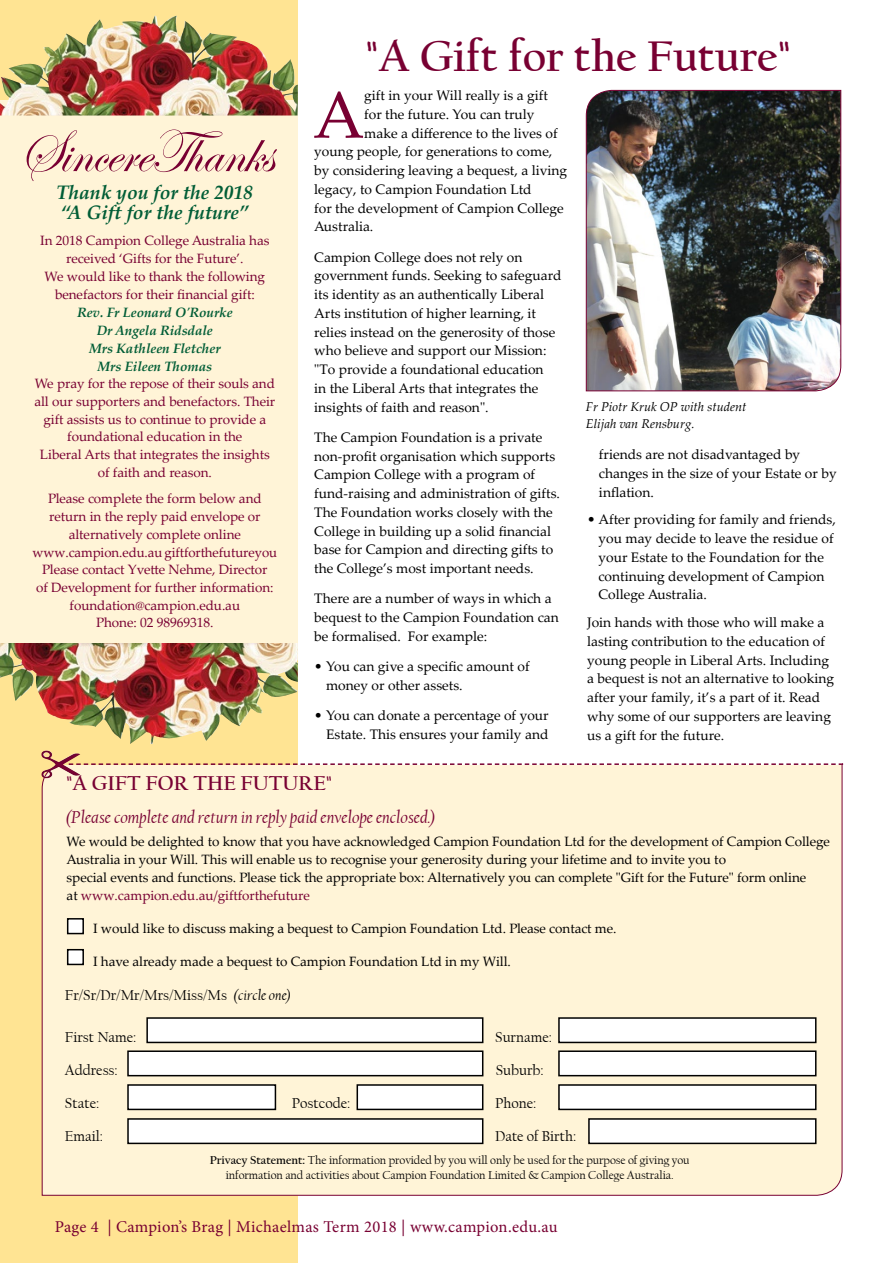
<style>
.page{position:relative;width:885px;height:1263px;background:#fff}
.page>*{position:absolute;margin:0;border:0;box-sizing:border-box;transform-origin:0 0}
.t1{font:66.15px "Palatino Linotype";color:#780032}
.t2{font:61.5px "Edwardian Script ITC";letter-spacing:-.005em;color:#780032;scale:.95 1}
.t3{font:700 45px "Californian FB";color:#780032}
.t4{font:700 21px "Californian FB";color:#780032}
.t5{font:italic 700 19.5px/19.5px "Palatino Linotype";letter-spacing:-.005em;color:#005d36}
.t6{font:italic 18px "Californian FB";color:#780032}
.t7{font:16.5px "Minion Pro";letter-spacing:.015em;color:#780032}
.t8{font:15px "Californian FB";color:#000}
.t9{font:13.8px/18.8px "Palatino Linotype";color:#000}
.t10{font:13.5px/17.7px "Palatino Linotype";letter-spacing:-.005em;color:#780032;text-align:center}
.t11{font:13.5px/18px "Palatino Linotype";letter-spacing:-.005em;color:#000}
.t12{font:italic 700 13.5px/18px "Palatino Linotype";letter-spacing:-.005em;color:#005d36;text-align:center}
.t13{font:italic 12.75px/16.5px "Palatino Linotype";color:#000}
.t14{font:12px/15px "Californian FB";letter-spacing:-.005em;color:#000;text-align:center}
.s1{color:#780032}
.s2{font-style:italic}
.s3{font-weight:700}
</style>
<div class="page">
<div style="left:0;top:0;width:298px;height:1263px;background:#ffe493"></div>
<div style="left:0;top:100px;width:298px;height:548px;background:#fff4d7"></div>
<img style="left:0;top:16px;width:298px;height:100px">
<img style="left:0;top:643px;width:298px;height:101px">
<div style="left:41px;top:765px;width:801px;height:431px;background:#fff4d7"></div>
<div style="left:68px;top:919px;width:15px;height:14px;background:#fff"></div>
<div style="left:67px;top:918px;width:17px;height:16px;border:2px solid #000"></div>
<div style="left:147px;top:1018px;width:335px;height:24px;background:#fff"></div>
<div style="left:146px;top:1017px;width:337px;height:26px;border:2px solid #000"></div>
<div style="left:128px;top:1051px;width:354px;height:25px;background:#fff"></div>
<div style="left:127px;top:1050px;width:356px;height:26px;border:2px solid #000"></div>
<div style="left:128px;top:1085px;width:147px;height:24px;background:#fff"></div>
<div style="left:127px;top:1084px;width:149px;height:26px;border:2px solid #000"></div>
<div style="left:357px;top:1085px;width:125px;height:24px;background:#fff"></div>
<div style="left:356px;top:1084px;width:127px;height:26px;border:2px solid #000"></div>
<div style="left:559px;top:1018px;width:256px;height:24px;background:#fff"></div>
<div style="left:558px;top:1017px;width:258px;height:26px;border:2px solid #000"></div>
<div style="left:559px;top:1051px;width:256px;height:25px;background:#fff"></div>
<div style="left:558px;top:1050px;width:258px;height:26px;border:2px solid #000"></div>
<div style="left:559px;top:1085px;width:256px;height:24px;background:#fff"></div>
<div style="left:558px;top:1084px;width:258px;height:26px;border:2px solid #000"></div>
<div style="left:128px;top:1119px;width:354px;height:24px;background:#fff"></div>
<div style="left:127px;top:1118px;width:356px;height:26px;border:2px solid #000"></div>
<div style="left:589px;top:1119px;width:226px;height:24px;background:#fff"></div>
<div style="left:588px;top:1118px;width:228px;height:26px;border:2px solid #000"></div>
<div style="left:68px;top:950px;width:15px;height:14px;background:#fff"></div>
<div style="left:67px;top:949px;width:17px;height:16px;border:2px solid #000"></div>
<svg style="left:80px;top:763px;width:763px;height:2px"></svg>
<img style="left:41px;top:750px;width:39px;height:29px">
<img style="left:585px;top:90px;width:256px;height:302px">
<h2 class="t2" style="left:19px;top:118px;width:269px">SincereThanks</h2>
<h3 class="t5" style="left:57px;top:182px;width:198px">Thank you for the 2018 “A Gift for the future”</h3>
<p class="t10" style="left:40px;top:231px;width:230px">In 2018 Campion College Australia has received ‘Gifts for the Future’.<br>We would like to thank the following benefactors for their financial gift:</p>
<p class="t12" style="left:77px;top:302px;width:157px">Rev. Fr Leonard O'Rourke<br>Dr Angela Ridsdale<br>Mrs Kathleen Fletcher<br>Mrs Eileen Thomas</p>
<p class="t10" style="left:34px;top:374px;width:242px">We pray for the repose of their souls and all our supporters and benefactors. Their gift assists us to continue to provide a foundational education in the<br>Liberal Arts that integrates the insights of faith and reason.</p>
<p class="t10" style="left:33px;top:489px;width:246px">Please complete the form below and return in the reply paid envelope or alternatively complete online www.campion.edu.au giftforthefutureyou Please contact Yvette Nehme, Director<br>of Development for further information: foundation@campion.edu.au<br>Phone: 02 98969318.</p>
<h3 class="t3" style="left:365px;top:31px;width:427px">"A Gift for the Future"</h3>
<h1 class="t1" style="left:313px;top:68px;width:53px">A</h1>
<p class="t9" style="left:364px;top:85px;width:185px">gift in your Will really is a gift</p>
<p class="t9" style="left:364px;top:104px;width:172px">for the future. You can truly</p>
<p class="t9" style="left:364px;top:123px;width:195px">make a difference to the lives of</p>
<p class="t9" style="left:314px;top:142px;width:240px">young people, for generations to come,</p>
<p class="t9" style="left:314px;top:161px;width:254px">by considering leaving a bequest, a living</p>
<p class="t9" style="left:314px;top:179px;width:219px">legacy, to Campion Foundation Ltd</p>
<p class="t9" style="left:314px;top:198px;width:251px">for the development of Campion College</p>
<p class="t9" style="left:314px;top:217px;width:61px">Australia.</p>
<p class="t9" style="left:314px;top:247px;width:249px">Campion College does not rely on government funds. Seeking to safeguard its identity as an authentically Liberal Arts institution of higher learning, it relies instead on the generosity of those who believe and support our Mission: "To provide a foundational education<br>in the Liberal Arts that integrates the insights of faith and reason".</p>
<p class="t9" style="left:314px;top:427px;width:247px">The Campion Foundation is a private non-profit organisation which supports Campion College with a program of fund-raising and administration of gifts.<br>The Foundation works closely with the College in building up a solid financial base for Campion and directing gifts to the College’s most important needs.</p>
<p class="t9" style="left:314px;top:589px;width:246px">There are a number of ways in which a bequest to the Campion Foundation can be formalised. For example:</p>
<p class="t9" style="left:326px;top:656px;width:205px;text-indent:-12px">• You can give a specific amount of money or other assets.</p>
<p class="t9" style="left:314px;top:705px;width:236px;text-align:right">• You can donate a percentage of your<br>Estate. This ensures your family and</p>
<p class="t13" style="left:586px;top:398px;width:162px">Fr Piotr Kruk OP with student<br>Elijah van Rensburg.</p>
<p class="t9" style="left:599px;top:444px;width:239px">friends are not disadvantaged by changes in the size of your Estate or by inflation.</p>
<p class="t9" style="left:598px;top:510px;width:239px;text-indent:-11px">• After providing for family and friends, you may decide to leave the residue of your Estate to the Foundation for the continuing development of Campion College Australia.</p>
<p class="t9" style="left:587px;top:612px;width:248px">Join hands with those who will make a lasting contribution to the education of young people in Liberal Arts. Including a bequest is not an alternative to looking after your family, it’s a part of it. Read why some of our supporters are leaving us a gift for the future.</p>
<h3 class="t4" style="left:66px;top:771px;width:267px">"A GIFT FOR THE FUTURE"</h3>
<h3 class="t6" style="left:66px;top:807px;width:372px">(Please complete and return in reply paid envelope enclosed.)</h3>
<p class="t11" style="left:67px;top:832px;width:764px">We would be delighted to know that you have acknowledged Campion Foundation Ltd for the development of Campion College Australia in your Will. This will enable us to recognise your generosity during your lifetime and to invite you to<br>special events and functions. Please tick the appropriate box: Alternatively you can complete "Gift for the Future" form online<br>at <span class="s1">www.campion.edu.au/giftforthefuture</span></p>
<p class="t11" style="left:93px;top:919px;width:525px">I would like to discuss making a bequest to Campion Foundation Ltd. Please contact me.</p>
<p class="t11" style="left:93px;top:952px;width:419px">I have already made a bequest to Campion Foundation Ltd in my Will.</p>
<p class="t8" style="left:65px;top:987px;width:228px">Fr/Sr/Dr/Mr/Mrs/Miss/Ms <span class="s2">(circle one)</span></p>
<p class="t8" style="left:65px;top:1028px;width:73px">First Name:</p>
<p class="t8" style="left:495px;top:1028px;width:58px">Surname:</p>
<p class="t8" style="left:65px;top:1061px;width:54px">Address:</p>
<p class="t8" style="left:495px;top:1061px;width:50px">Suburb:</p>
<p class="t8" style="left:65px;top:1094px;width:36px">State:</p>
<p class="t8" style="left:292px;top:1094px;width:60px">Postcode:</p>
<p class="t8" style="left:495px;top:1094px;width:43px">Phone:</p>
<p class="t8" style="left:65px;top:1127px;width:40px">Email:</p>
<p class="t8" style="left:495px;top:1127px;width:83px">Date of Birth:</p>
<p class="t14" style="left:210px;top:1153px;width:481px"><span class="s3">Privacy Statement:</span> The information provided by you will only be used for the purpose of giving you information and activities about Campion Foundation Limited &amp; Campion College Australia.</p>
<p class="t7" style="left:55px;top:1215px;width:504px">Page 4 | Campion’s Brag | Michaelmas Term 2018 | www.campion.edu.au</p>
</div>
